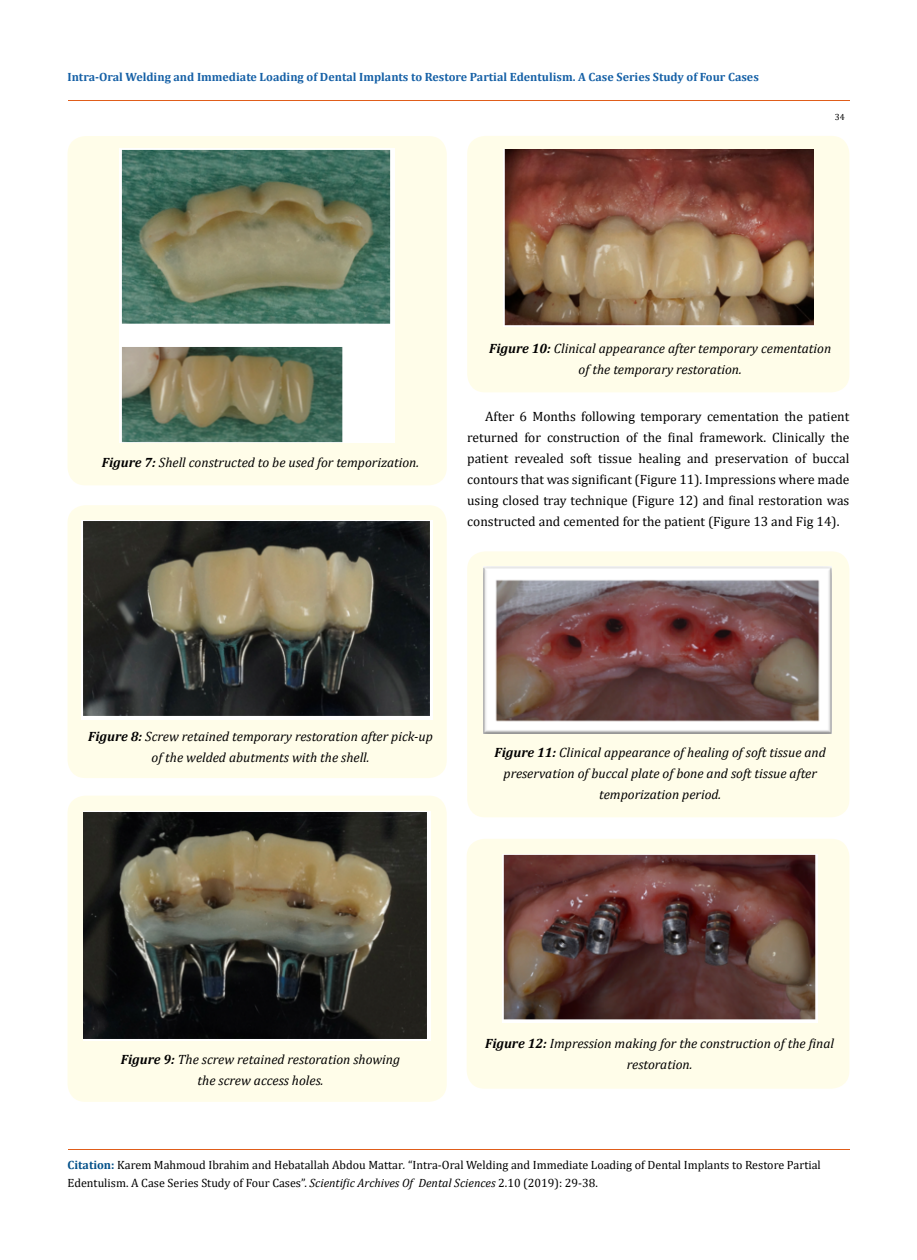
<style>
.page{position:relative;width:917px;height:1260px;background:#fff}
.page>*{position:absolute;margin:0;border:0;box-sizing:border-box;transform-origin:0 0}
.t1{font:italic 13.5px/21px "Cambria";color:#000;text-align:center}
.t2{font:13.5px/21px "Cambria";color:#000;text-align:justify}
.t3{font:12px/18px "Cambria";color:#000}
.t4{font:700 12px "Cambria";color:#1560a6}
.t5{font:9px "Cambria";color:#000}
.s1{font-weight:700}
.s2{font-weight:700;color:#035089}
.s3{font-style:italic}
</style>
<div class="page">
<hr style="left:68px;top:101px;width:781px;height:1px;background:#e05d1a">
<div style="left:68px;top:136px;width:379px;height:349px;background:#fffde9;border-radius:18px"></div>
<img style="left:120px;top:148px;width:274px;height:295px">
<div style="left:67px;top:505px;width:380px;height:273px;background:#fffde9;border-radius:18px"></div>
<img style="left:82px;top:521px;width:350px;height:199px">
<div style="left:67px;top:796px;width:380px;height:306px;background:#fffde9;border-radius:18px"></div>
<img style="left:83px;top:811px;width:348px;height:229px">
<div style="left:467px;top:136px;width:382px;height:256px;background:#fffde9;border-radius:18px"></div>
<img style="left:503px;top:150px;width:310px;height:177px">
<div style="left:467px;top:551px;width:382px;height:266px;background:#fffde9;border-radius:18px"></div>
<img style="left:484px;top:566px;width:347px;height:167px">
<div style="left:466px;top:839px;width:383px;height:250px;background:#fffde9;border-radius:18px"></div>
<img style="left:502px;top:854px;width:315px;height:169px">
<hr style="left:68px;top:1149px;width:781px;height:1px;background:#e05d1a">
<p class="t4" style="left:68px;top:68px;width:692px">Intra-Oral Welding and Immediate Loading of Dental Implants to Restore Partial Edentulism. A Case Series Study of Four Cases</p>
<p class="t5" style="left:834px;top:112px;width:11px">34</p>
<p class="t1" style="left:102px;top:451px;width:319px"><span class="s1">Figure 7:</span> Shell constructed to be used for temporization.</p>
<p class="t1" style="left:489px;top:337px;width:344px"><span class="s1">Figure 10:</span> Clinical appearance after temporary cementation of the temporary restoration.</p>
<p class="t2" style="left:467px;top:406px;width:384px;text-indent:18px">After 6 Months following temporary cementation the patient returned for construction of the final framework. Clinically the patient revealed soft tissue healing and preservation of buccal contours that was significant (Figure 11). Impressions where made using closed tray technique (Figure 12) and final restoration was constructed and cemented for the patient (Figure 13 and Fig 14).</p>
<p class="t1" style="left:88px;top:725px;width:346px"><span class="s1">Figure 8:</span> Screw retained temporary restoration after pick-up of the welded abutments with the shell.</p>
<p class="t1" style="left:494px;top:742px;width:333px"><span class="s1">Figure 11:</span> Clinical appearance of healing of soft tissue and preservation of buccal plate of bone and soft tissue after temporization period.</p>
<p class="t1" style="left:121px;top:1048px;width:281px"><span class="s1">Figure 9:</span> The screw retained restoration showing the screw access holes.</p>
<p class="t1" style="left:485px;top:1032px;width:350px"><span class="s1">Figure 12:</span> Impression making for the construction of the final restoration.</p>
<p class="t3" style="left:68px;top:1155px;width:754px"><span class="s2">Citation:</span> Karem Mahmoud Ibrahim and Hebatallah Abdou Mattar<span class="s3">.</span> “Intra-Oral Welding and Immediate Loading of Dental Implants to Restore Partial<br>Edentulism. A Case Series Study of Four Cases”. <span class="s3">Scientific Archives Of Dental Sciences</span> 2.10 (2019): 29-38.</p>
</div>
